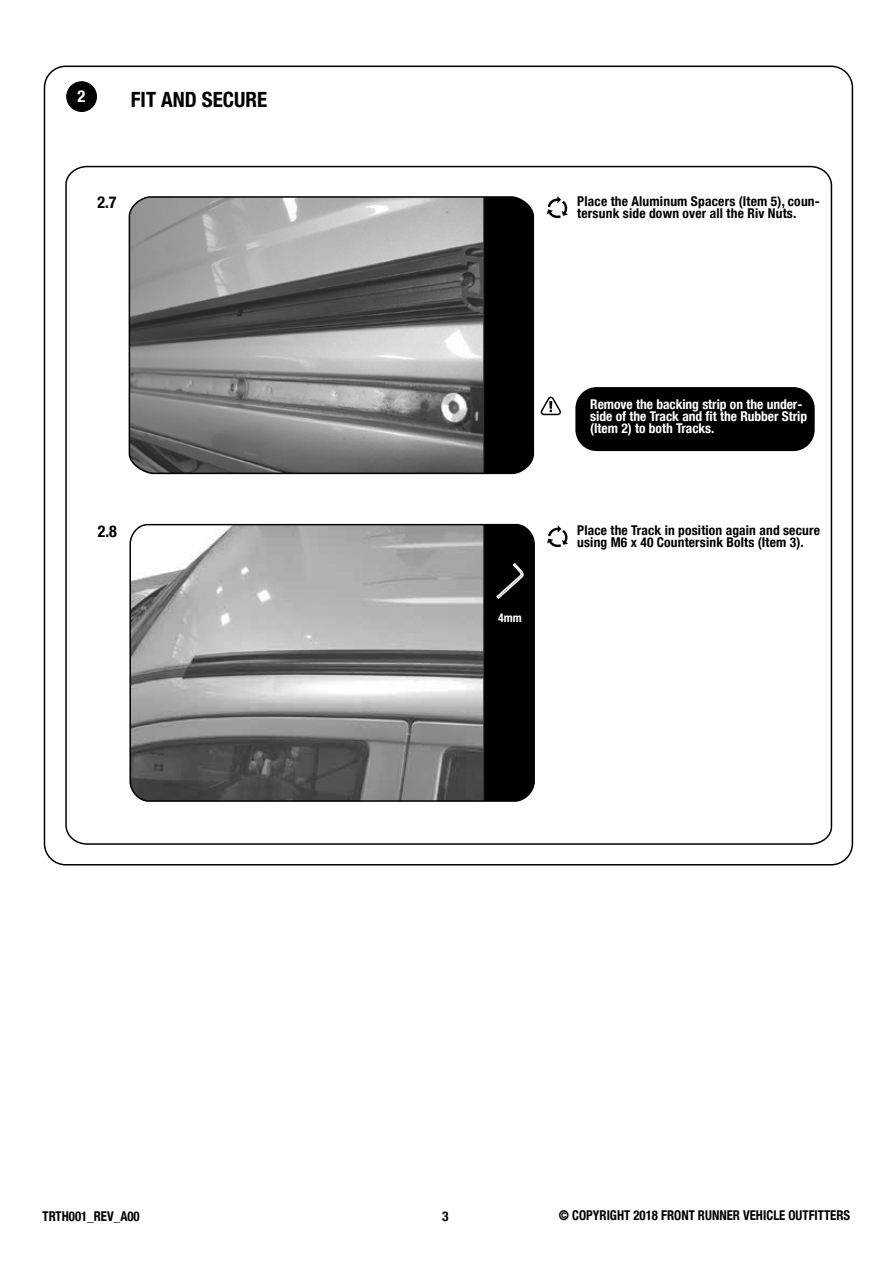
<style>
.page{position:relative;width:893px;height:1263px;background:#fff}
.page>*{position:absolute;margin:0;border:0;box-sizing:border-box;transform-origin:0 0}
.t1{font:700 condensed 21px "Helvetica Neue LT Com";color:#000}
.t2{font:700 condensed 16.5px "Helvetica Neue LT Com";color:#000}
.t3{font:700 condensed 16.5px "Helvetica Neue LT Com";color:#fefefe}
.t4{font:700 condensed 16.35px "Helvetica Neue LT Com";color:#000}
.t5{font:700 condensed 13.5px/12.5px "Helvetica Neue LT Com";letter-spacing:.01em;color:#000}
.t6{font:700 condensed 13.5px/12.5px "Helvetica Neue LT Com";letter-spacing:-.005em;color:#fff}
.t7{font:700 condensed 13.5px "Helvetica Neue LT Com";letter-spacing:.01em;color:#000;scale:.95 1}
.t8{font:700 condensed 12px "Helvetica Neue LT Com";color:#fff}
</style>
<div class="page">
<div style="left:67px;top:82px;width:29px;height:29px;background:#000;border-radius:50%"></div>
<div style="left:66px;top:81px;width:31px;height:31px;border:1px solid #000;border-radius:50%"></div>
<svg style="left:65px;top:165px;width:768px;height:680px"></svg>
<svg style="left:547px;top:525px;width:21px;height:23px"></svg>
<svg style="left:483px;top:192px;width:85px;height:287px"></svg>
<svg style="left:483px;top:520px;width:57px;height:288px;background:#242424"></svg>
<div style="left:575px;top:387px;width:240px;height:64px;background:#000;border-radius:21px"></div>
<p class="t3" style="left:78px;top:86px;width:9px">2</p>
<h1 class="t1" style="left:131px;top:87px;width:138px">FIT AND SECURE</h1>
<p class="t2" style="left:97px;top:192px;width:21px">2.7</p>
<p class="t4" style="left:98px;top:521px;width:21px">2.8</p>
<p class="t5" style="left:577px;top:195px;width:244px">Place the Aluminum Spacers (Item 5), coun&shy;tersunk side down over all the Riv Nuts.</p>
<p class="t8" style="left:498px;top:610px;width:25px">4mm</p>
<p class="t6" style="left:590px;top:398px;width:218px">Remove the backing strip on the under&shy;side of the Track and fit the Rubber Strip (Item 2) to both Tracks.</p>
<p class="t5" style="left:577px;top:524px;width:244px">Place the Track in position again and secure using M6 x 40 Countersink Bolts (Item 3).</p>
<p class="t7" style="left:43px;top:1208px;width:104px">TRTH001_REV_A00</p>
<p class="t5" style="left:442px;top:1209px;width:8px">3</p>
<p class="t7" style="left:559px;top:1207px;width:308px">© COPYRIGHT 2018 FRONT RUNNER VEHICLE OUTFITTERS</p>
</div>
